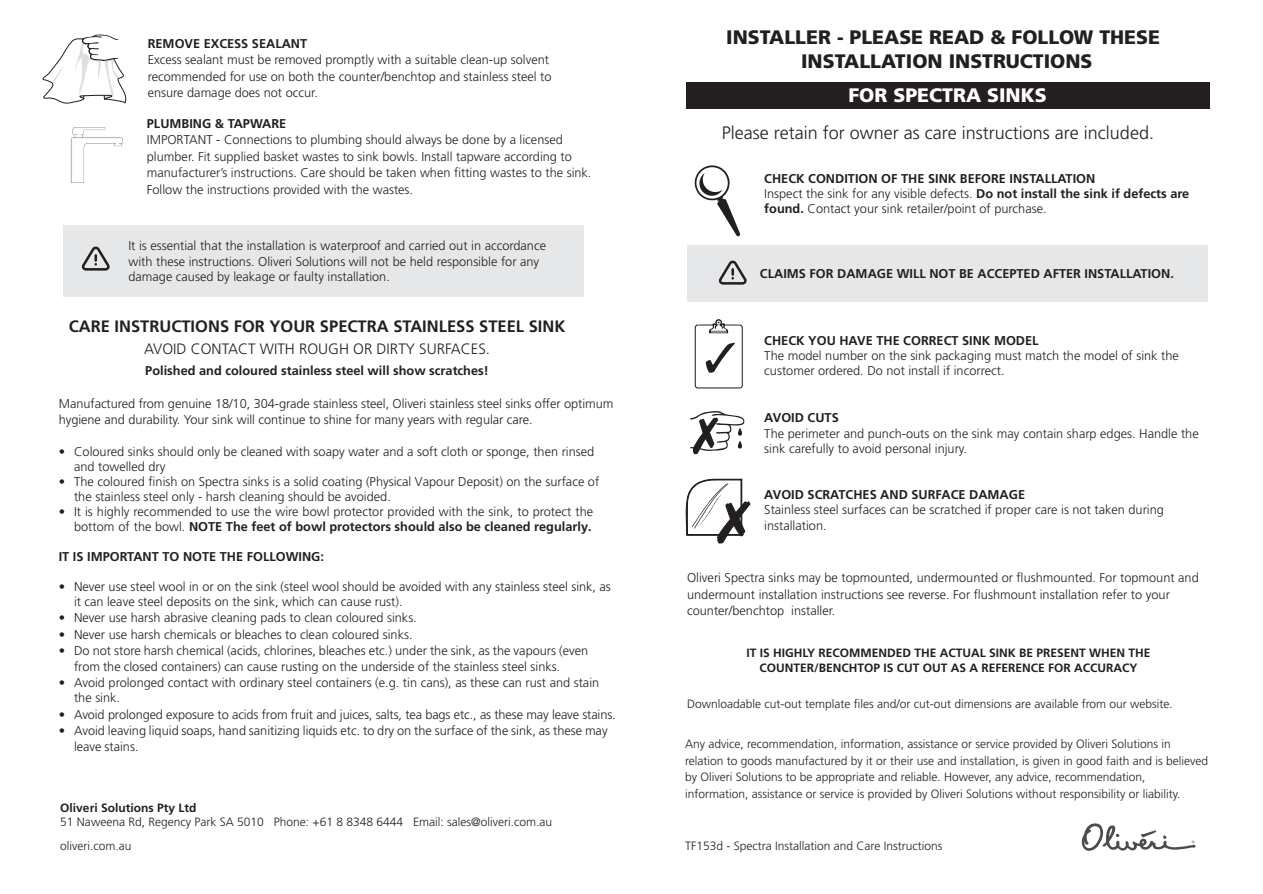
<style>
.page{position:relative;width:1263px;height:894px;background:#fff}
.page>*{position:absolute;margin:0;border:0;box-sizing:border-box;transform-origin:0 0}
.t1{font:900 19.5px/23.4px "Frutiger LT Std";color:#231f20;text-align:center}
.t2{font:900 19.5px "Frutiger LT Std";color:#fff}
.t3{font:300 18px "Frutiger LT Std";color:#231f20}
.t4{font:700 16.5px "Frutiger LT Std";color:#231f20}
.t5{font:300 15px "Frutiger LT Std";color:#231f20}
.t6{font:300 12.75px/16.5px "Frutiger LT Std";color:#231f20}
.t7{font:700 12.75px/15px "Frutiger LT Std";color:#231f20}
.t8{font:300 12px/16.5px "Frutiger LT Std";color:#231f20}
.t9{font:700 12px/15px "Frutiger LT Std";color:#231f20;text-align:center}
.s1{font-weight:700}
.s2{font-weight:300}
</style>
<div class="page">
<div style="left:63px;top:226px;width:520px;height:71px;background:#e6e7e9"></div>
<div style="left:687px;top:82px;width:523px;height:26px;background:#231f20"></div>
<svg style="left:694px;top:319px;width:49px;height:69px"></svg>
<svg style="left:694px;top:165px;width:46px;height:71px"></svg>
<svg style="left:690px;top:411px;width:54px;height:42px"></svg>
<svg style="left:686px;top:479px;width:64px;height:64px"></svg>
<svg style="left:43px;top:35px;width:83px;height:68px"></svg>
<svg style="left:1081px;top:823px;width:114px;height:27px"></svg>
<svg style="left:82px;top:246px;width:28px;height:24px"></svg>
<div style="left:688px;top:245px;width:520px;height:57px;background:#e6e7e9"></div>
<svg style="left:718px;top:260px;width:29px;height:24px"></svg>
<svg style="left:70px;top:126px;width:53px;height:57px"></svg>
<p class="t7" style="left:148px;top:36px;width:161px">REMOVE EXCESS SEALANT</p>
<p class="t6" style="left:148px;top:52px;width:405px">Excess sealant must be removed promptly with a suitable clean-up solvent recommended for use on both the counter/benchtop and stainless steel to ensure damage does not occur.</p>
<p class="t7" style="left:147px;top:116px;width:141px">PLUMBING &amp; TAPWARE</p>
<p class="t6" style="left:147px;top:132px;width:446px">IMPORTANT - Connections to plumbing should always be done by a licensed plumber. Fit supplied basket wastes to sink bowls. Install tapware according to manufacturer’s instructions. Care should be taken when fitting wastes to the sink.<br>Follow the instructions provided with the wastes.</p>
<p class="t6" style="left:128px;top:238px;width:419px;line-height:15.3px">It is essential that the installation is waterproof and carried out in accordance with these instructions. Oliveri Solutions will not be held responsible for any damage caused by leakage or faulty installation.</p>
<p class="t4" style="left:69px;top:317px;width:498px">CARE INSTRUCTIONS FOR YOUR SPECTRA STAINLESS STEEL SINK</p>
<p class="t5" style="left:144px;top:340px;width:347px">AVOID CONTACT WITH ROUGH OR DIRTY SURFACES.</p>
<p class="t7" style="left:145px;top:362px;width:345px">Polished and coloured stainless steel will show scratches!</p>
<p class="t6" style="left:59px;top:395px;width:556px">Manufactured from genuine 18/10, 304-grade stainless steel, Oliveri stainless steel sinks offer optimum hygiene and durability. Your sink will continue to shine for many years with regular care.</p>
<p class="t6" style="left:74px;top:443px;width:522px;line-height:15px;text-indent:-15px">• Coloured sinks should only be cleaned with soapy water and a soft cloth or sponge, then rinsed and towelled dry</p>
<p class="t6" style="left:74px;top:473px;width:526px;line-height:15px;text-indent:-15px">• The coloured finish on Spectra sinks is a solid coating (Physical Vapour Deposit) on the surface of the stainless steel only - harsh cleaning should be avoided.</p>
<p class="t6" style="left:59px;top:503px;width:536px;line-height:15px;text-align:right">• It is highly recommended to use the wire bowl protector provided with the sink, to protect the bottom of the bowl. <span class="s1">NOTE The feet of bowl protectors should also be cleaned regularly.</span></p>
<p class="t7" style="left:59px;top:548px;width:267px">IT IS IMPORTANT TO NOTE THE FOLLOWING:</p>
<p class="t6" style="left:74px;top:578px;width:538px;line-height:15px;text-indent:-15px">• Never use steel wool in or on the sink (steel wool should be avoided with any stainless steel sink, as it can leave steel deposits on the sink, which can cause rust).</p>
<p class="t6" style="left:59px;top:609px;width:359px">• Never use harsh abrasive cleaning pads to clean coloured sinks.</p>
<p class="t6" style="left:59px;top:626px;width:355px">• Never use harsh chemicals or bleaches to clean coloured sinks.</p>
<p class="t6" style="left:74px;top:643px;width:515px;line-height:15.3px;text-indent:-15px">• Do not store harsh chemical (acids, chlorines, bleaches etc.) under the sink, as the vapours (even from the closed containers) can cause rusting on the underside of the stainless steel sinks.</p>
<p class="t6" style="left:74px;top:675px;width:527px;line-height:15.3px;text-indent:-15px">• Avoid prolonged contact with ordinary steel containers (e.g. tin cans), as these can rust and stain the sink.</p>
<p class="t6" style="left:59px;top:706px;width:558px">• Avoid prolonged exposure to acids from fruit and juices, salts, tea bags etc., as these may leave stains.</p>
<p class="t6" style="left:74px;top:723px;width:535px;line-height:15.3px;text-indent:-15px">• Avoid leaving liquid soaps, hand sanitizing liquids etc. to dry on the surface of the sink, as these may leave stains.</p>
<p class="t9" style="left:60px;top:799px;width:138px">Oliveri Solutions Pty Ltd</p>
<p class="t8" style="left:60px;top:809px;width:493px;line-height:24px">51 Naweena Rd, Regency Park SA 5010 Phone: +61 8 8348 6444 Email: sales@oliveri.com.au oliveri.com.au</p>
<h1 class="t1" style="left:726px;top:26px;width:435px">INSTALLER - PLEASE READ &amp; FOLLOW THESE<br>INSTALLATION INSTRUCTIONS</h1>
<h1 class="t2" style="left:848px;top:83px;width:200px">FOR SPECTRA SINKS</h1>
<h2 class="t3" style="left:722px;top:122px;width:434px">Please retain for owner as care instructions are included.</h2>
<p class="t7" style="left:764px;top:171px;width:426px">CHECK CONDITION OF THE SINK BEFORE INSTALLATION<br><span class="s2">Inspect the sink for any visible defects.</span> Do not install the sink if defects are found. <span class="s2">Contact your sink retailer/point of purchase.</span></p>
<p class="t7" style="left:760px;top:266px;width:415px">CLAIMS FOR DAMAGE WILL NOT BE ACCEPTED AFTER INSTALLATION.</p>
<p class="t7" style="left:764px;top:333px;width:276px">CHECK YOU HAVE THE CORRECT SINK MODEL</p>
<p class="t6" style="left:764px;top:348px;width:416px;line-height:15.3px">The model number on the sink packaging must match the model of sink the customer ordered. Do not install if incorrect.</p>
<p class="t7" style="left:764px;top:410px;width:76px">AVOID CUTS</p>
<p class="t6" style="left:764px;top:425px;width:436px;line-height:15.3px">The perimeter and punch-outs on the sink may contain sharp edges. Handle the sink carefully to avoid personal injury.</p>
<p class="t7" style="left:764px;top:487px;width:262px">AVOID SCRATCHES AND SURFACE DAMAGE</p>
<p class="t6" style="left:764px;top:502px;width:401px;line-height:15.3px">Stainless steel surfaces can be scratched if proper care is not taken during installation.</p>
<p class="t6" style="left:687px;top:569px;width:513px">Oliveri Spectra sinks may be topmounted, undermounted or flushmounted. For topmount and undermount installation instructions see reverse. For flushmount installation refer to your counter/benchtop installer.</p>
<p class="t9" style="left:746px;top:644px;width:406px">IT IS HIGHLY RECOMMENDED THE ACTUAL SINK BE PRESENT WHEN THE<br>COUNTER/BENCHTOP IS CUT OUT AS A REFERENCE FOR ACCURACY</p>
<p class="t8" style="left:687px;top:695px;width:487px">Downloadable cut-out template files and/or cut-out dimensions are available from our website.</p>
<p class="t8" style="left:685px;top:735px;width:525px">Any advice, recommendation, information, assistance or service provided by Oliveri Solutions in relation to goods manufactured by it or their use and installation, is given in good faith and is believed by Oliveri Solutions to be appropriate and reliable. However, any advice, recommendation, information, assistance or service is provided by Oliveri Solutions without responsibility or liability.</p>
<p class="t8" style="left:685px;top:837px;width:259px">TF153d - Spectra Installation and Care Instructions</p>
</div>
